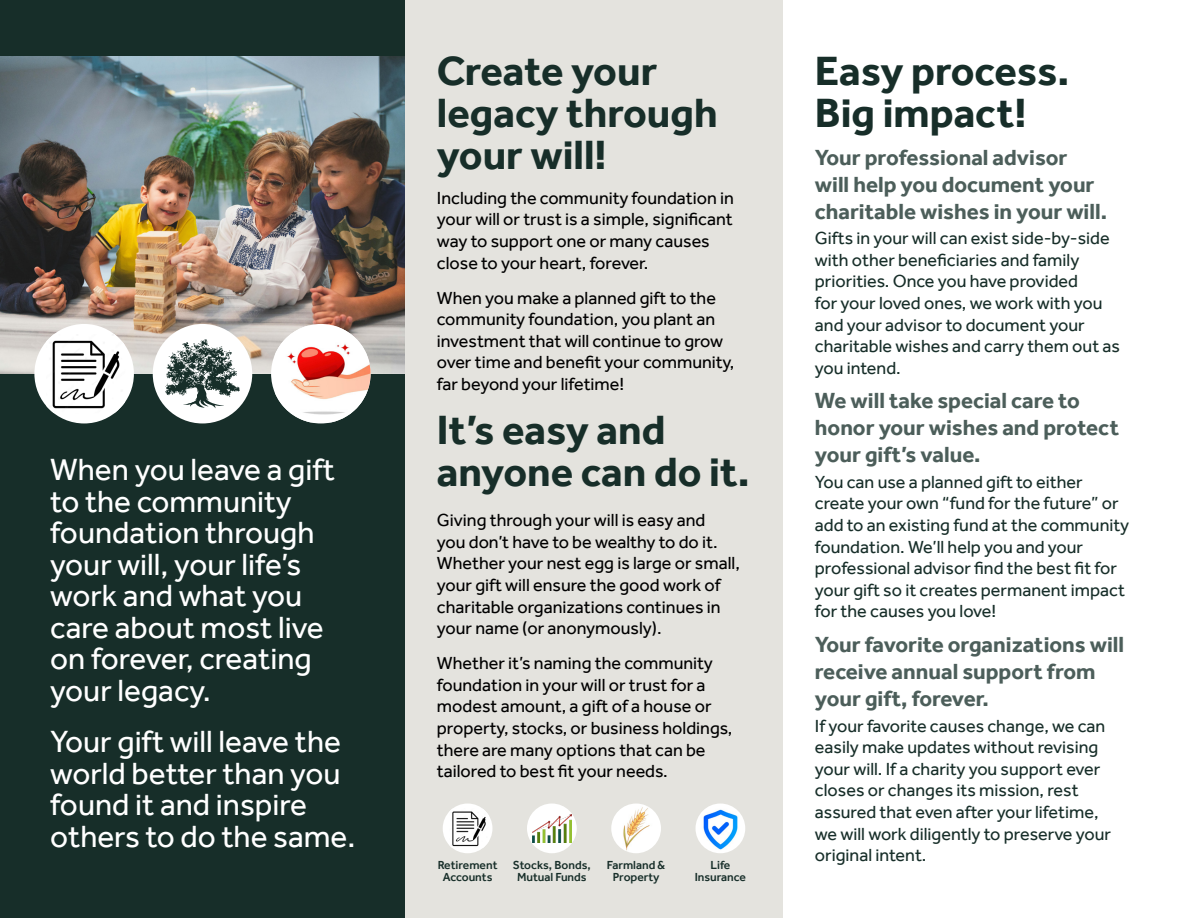
<style>
.page{position:relative;width:1188px;height:918px;background:#fff}
.page>*{position:absolute;margin:0;border:0;box-sizing:border-box;transform-origin:0 0}
.t1{font:700 42px/42px "Effra";color:#172e29}
.t2{font:31.5px/31.5px "Effra";color:#fff}
.t3{font:700 22.5px/27px "Effra";color:#4c5e5a}
.t4{font:18px/21.6px "Effra";color:#000}
.t5{font:18px/21.6px "Effra";color:#172e29}
.t6{font:500 12px/12px "Effra";color:#172e29;text-align:center}
</style>
<div class="page">
<div style="left:405px;top:0;width:378px;height:918px;background:#e4e3de"></div>
<div style="left:0;top:0;width:405px;height:918px;background:#172e29"></div>
<img style="left:0;top:57px;width:405px;height:317px">
<div style="left:153px;top:324px;width:99px;height:99px;background:#fff;border-radius:50%"></div>
<svg style="left:165px;top:339px;width:75px;height:69px"></svg>
<div style="left:34px;top:324px;width:100px;height:99px;background:#fff;border-radius:50%"></div>
<img style="left:46px;top:334px;width:79px;height:79px">
<img style="left:275px;top:326px;width:96px;height:96px">
<div style="left:443px;top:804px;width:49px;height:49px;background:#fff;border-radius:50%"></div>
<img style="left:449px;top:809px;width:40px;height:39px">
<div style="left:527px;top:804px;width:50px;height:49px;background:#fff;border-radius:50%"></div>
<img style="left:532px;top:815px;width:40px;height:27px">
<img style="left:611px;top:804px;width:50px;height:49px;border-radius:25px">
<img style="left:696px;top:804px;width:49px;height:49px;border-radius:25px">
<p class="t2" style="left:50px;top:453px;width:286px">When you leave a gift to the community foundation through your will, your life’s work and what you care about most live on forever, creating your legacy.</p>
<p class="t2" style="left:50px;top:726px;width:307px">Your gift will leave the world better than you found it and inspire others to do the same.</p>
<p class="t1" style="left:437px;top:49px;width:282px">Create your legacy through your will!</p>
<p class="t4" style="left:437px;top:187px;width:299px">Including the community foundation in your will or trust is a simple, significant way to support one or many causes close to your heart, forever.</p>
<p class="t4" style="left:437px;top:287px;width:299px">When you make a planned gift to the community foundation, you plant an investment that will continue to grow over time and benefit your community, far beyond your lifetime!</p>
<p class="t1" style="left:437px;top:409px;width:230px">It’s easy and</p>
<p class="t1" style="left:437px;top:451px;width:314px">anyone can do it.</p>
<p class="t4" style="left:437px;top:509px;width:305px">Giving through your will is easy and<br>you don’t have to be wealthy to do it.<br>Whether your nest egg is large or small, your gift will ensure the good work of charitable organizations continues in your name (or anonymously).</p>
<p class="t4" style="left:437px;top:652px;width:297px">Whether it’s naming the community foundation in your will or trust for a modest amount, a gift of a house or property, stocks, or business holdings, there are many options that can be tailored to best fit your needs.</p>
<p class="t6" style="left:438px;top:859px;width:61px">Retirement<br>Accounts</p>
<p class="t6" style="left:607px;top:859px;width:60px">Farmland &amp;<br>Property</p>
<p class="t6" style="left:695px;top:859px;width:53px">Life<br>Insurance</p>
<p class="t6" style="left:513px;top:859px;width:79px">Stocks, Bonds,<br>Mutual Funds</p>
<p class="t1" style="left:815px;top:49px;width:256px">Easy process.</p>
<p class="t1" style="left:815px;top:91px;width:213px">Big impact!</p>
<p class="t3" style="left:815px;top:143px;width:294px">Your professional advisor will help you document your charitable wishes in your will.</p>
<p class="t5" style="left:815px;top:227px;width:307px">Gifts in your will can exist side-by-side with other beneficiaries and family priorities. Once you have provided<br>for your loved ones, we work with you and your advisor to document your charitable wishes and carry them out as you intend.</p>
<p class="t3" style="left:815px;top:387px;width:306px">We will take special care to honor your wishes and protect your gift’s value.</p>
<p class="t5" style="left:815px;top:471px;width:316px">You can use a planned gift to either create your own “fund for the future” or add to an existing fund at the community foundation. We’ll help you and your professional advisor find the best fit for your gift so it creates permanent impact for the causes you love!</p>
<p class="t3" style="left:815px;top:631px;width:311px">Your favorite organizations will receive annual support from your gift, forever.</p>
<p class="t5" style="left:815px;top:715px;width:298px">If your favorite causes change, we can easily make updates without revising your will. If a charity you support ever closes or changes its mission, rest assured that even after your lifetime, we will work diligently to preserve your original intent.</p>
</div>
